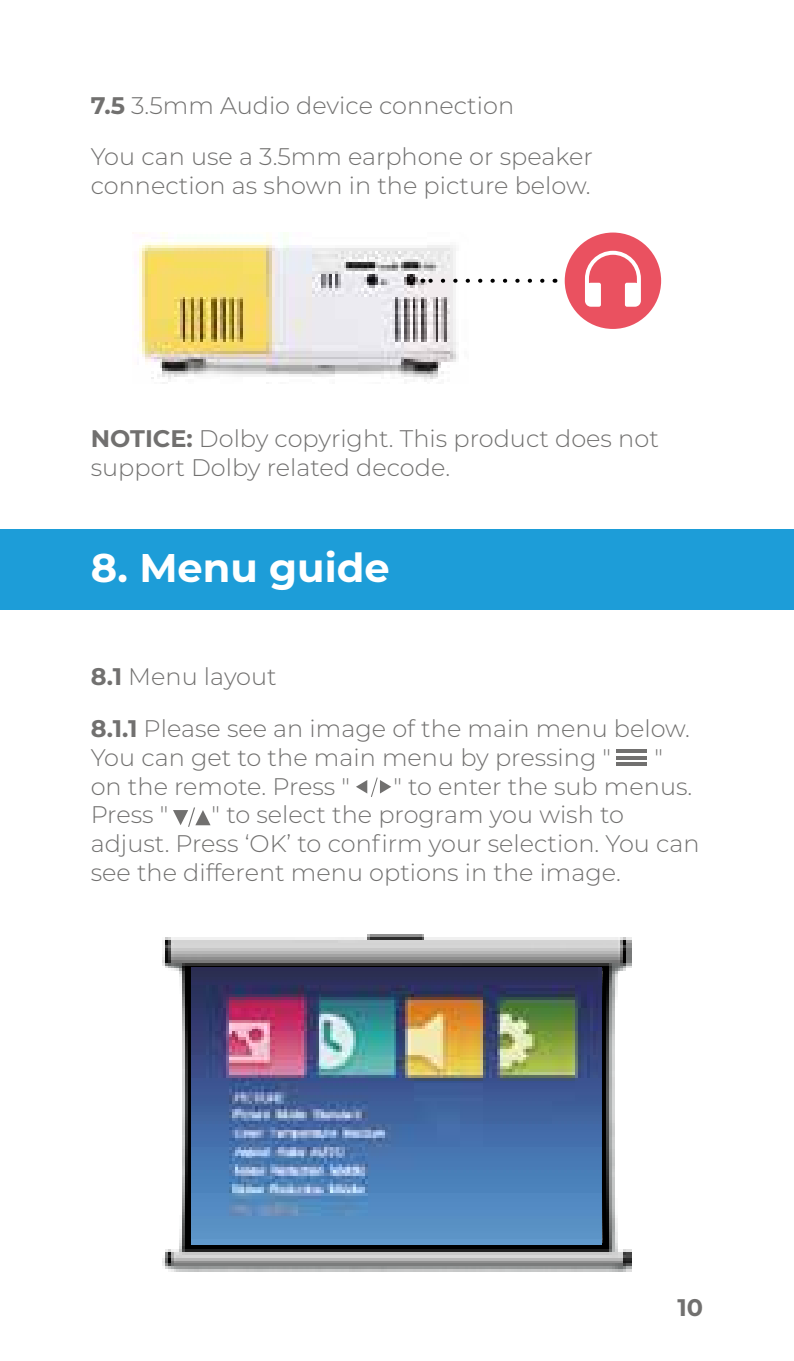
<style>
.page{position:relative;width:794px;height:1361px;background:#fff}
.page>*{position:absolute;margin:0;border:0;box-sizing:border-box;transform-origin:0 0}
.t1{font:700 40px "Montserrat";color:#fff}
.t2{font:300 24px/28.8px "Montserrat";color:#71706f}
.t3{font:700 24px "Montserrat";color:#71706f}
.s1{font-weight:700}
</style>
<div class="page">
<div style="left:0;top:529px;width:794px;height:80px;background:#1d9dd8"></div>
<hr style="left:617px;top:762px;width:30px;height:3px;background:#71706f">
<hr style="left:617px;top:756px;width:30px;height:3px;background:#71706f">
<hr style="left:617px;top:749px;width:30px;height:4px;background:#71706f">
<svg style="left:356px;top:777px;width:35px;height:20px"></svg>
<svg style="left:173px;top:807px;width:38px;height:20px"></svg>
<img style="left:162px;top:934px;width:470px;height:337px">
<img style="left:192px;top:967px;width:409px;height:277px">
<img style="left:137px;top:232px;width:331px;height:151px">
<div style="left:565px;top:232px;width:96px;height:97px;background:#ea5160;border-radius:50%"></div>
<svg style="left:585px;top:251px;width:56px;height:56px"></svg>
<svg style="left:422px;top:279px;width:120px;height:4px"></svg>
<p class="t2" style="left:91px;top:79px;width:503px;line-height:51.6px"><span class="s1">7.5</span> 3.5mm Audio device connection<br>You can use a 3.5mm earphone or speaker</p>
<p class="t2" style="left:91px;top:171px;width:501px">connection as shown in the picture below.</p>
<p class="t2" style="left:91px;top:423px;width:569px"><span class="s1">NOTICE:</span> Dolby copyright. This product does not support Dolby related decode.</p>
<h1 class="t1" style="left:91px;top:539px;width:300px">8. Menu guide</h1>
<p class="t2" style="left:91px;top:650px;width:601px;line-height:51.6px"><span class="s1">8.1</span> Menu layout<br><span class="s1">8.1.1</span> Please see an image of the main menu below.</p>
<p class="t2" style="left:91px;top:742px;width:522px">You can get to the main menu by pressing "</p>
<p class="t2" style="left:654px;top:742px;width:10px">"</p>
<p class="t2" style="left:91px;top:771px;width:261px">on the remote. Press "</p>
<p class="t2" style="left:393px;top:771px;width:300px">" to enter the sub menus.</p>
<p class="t2" style="left:91px;top:799px;width:79px">Press "</p>
<p class="t2" style="left:91px;top:799px;width:610px;text-indent:121px">" to select the program you wish to adjust. Press ‘OK’ to confirm your selection. You can see the different menu options in the image.</p>
<p class="t3" style="left:677px;top:1290px;width:27px">10</p>
</div>
